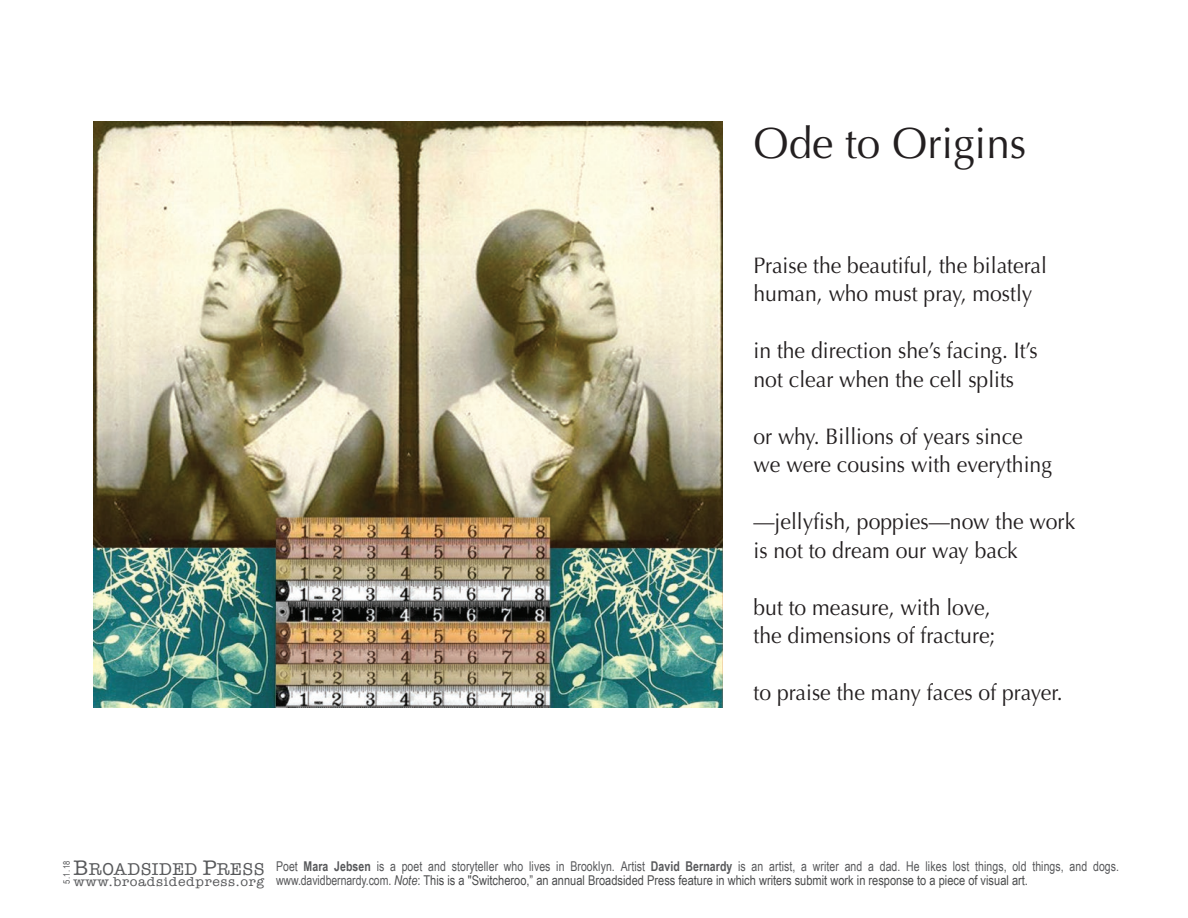
<style>
.page{position:relative;width:1188px;height:918px;background:#fff}
.page>*{position:absolute;margin:0;border:0;box-sizing:border-box;transform-origin:0 0}
.t1{font:43.8px "Optima";color:#231f20}
.t2{font:22.5px/28.5px "Optima";color:#231f20;scale:.94 1}
.t3{font:17.7px "American Typewriter";letter-spacing:.025em;color:#57585a}
.t4{font:13.5px/14.2px "Arial Narrow";color:#57585a;scale:.95 1}
.t5{font:13.05px "American Typewriter";letter-spacing:.05em;color:#57585a;scale:1.08 1}
.t6{font:9px "Arial Narrow";color:#57585a;scale:1.04 1}
.s1{font-size:21.75px}
.s2{font-weight:700}
.s3{font-style:italic;color:#4b4c4d}
.s4{color:#4b4c4d}
</style>
<div class="page">
<img style="left:93px;top:122px;width:630px;height:585px">
<h1 class="t1" style="left:753px;top:118px;width:274px">Ode to Origins</h1>
<p class="t2" style="left:753px;top:251px;width:314px">Praise the beautiful, the bilateral human, who must pray, mostly</p>
<p class="t2" style="left:753px;top:337px;width:304px">in the direction she’s facing. It’s not clear when the cell splits</p>
<p class="t2" style="left:753px;top:422px;width:319px">or why. Billions of years since we were cousins with everything</p>
<p class="t2" style="left:753px;top:508px;width:344px">—jellyfish, poppies—now the work is not to dream our way back</p>
<p class="t2" style="left:753px;top:593px;width:259px">but to measure, with love, the dimensions of fracture;</p>
<p class="t2" style="left:753px;top:679px;width:331px">to praise the many faces of prayer.</p>
<p class="t3" style="left:73px;top:855px;width:193px"><span class="s1">B</span>ROADSIDED <span class="s1">P</span>RESS</p>
<p class="t5" style="left:73px;top:872px;width:178px">www.broadsidedpress.org</p>
<p class="t6" style="left:60px;top:884px;width:24px;rotate:-90deg">5.1.18</p>
<p class="t4" style="left:276px;top:859px;width:889px">Poet <span class="s2">Mara Jebsen</span> is a poet and storyteller who lives in Brooklyn. Artist <span class="s2">David Bernardy</span> is an artist, a writer and a dad. He likes lost things, old things, and dogs. www.davidbernardy.com. <span class="s3">Note</span><span class="s4">: This is a "Switcheroo,” an annual Broadsided Press feature in which writers submit work in response to a piece of visual art.</span></p>
</div>
